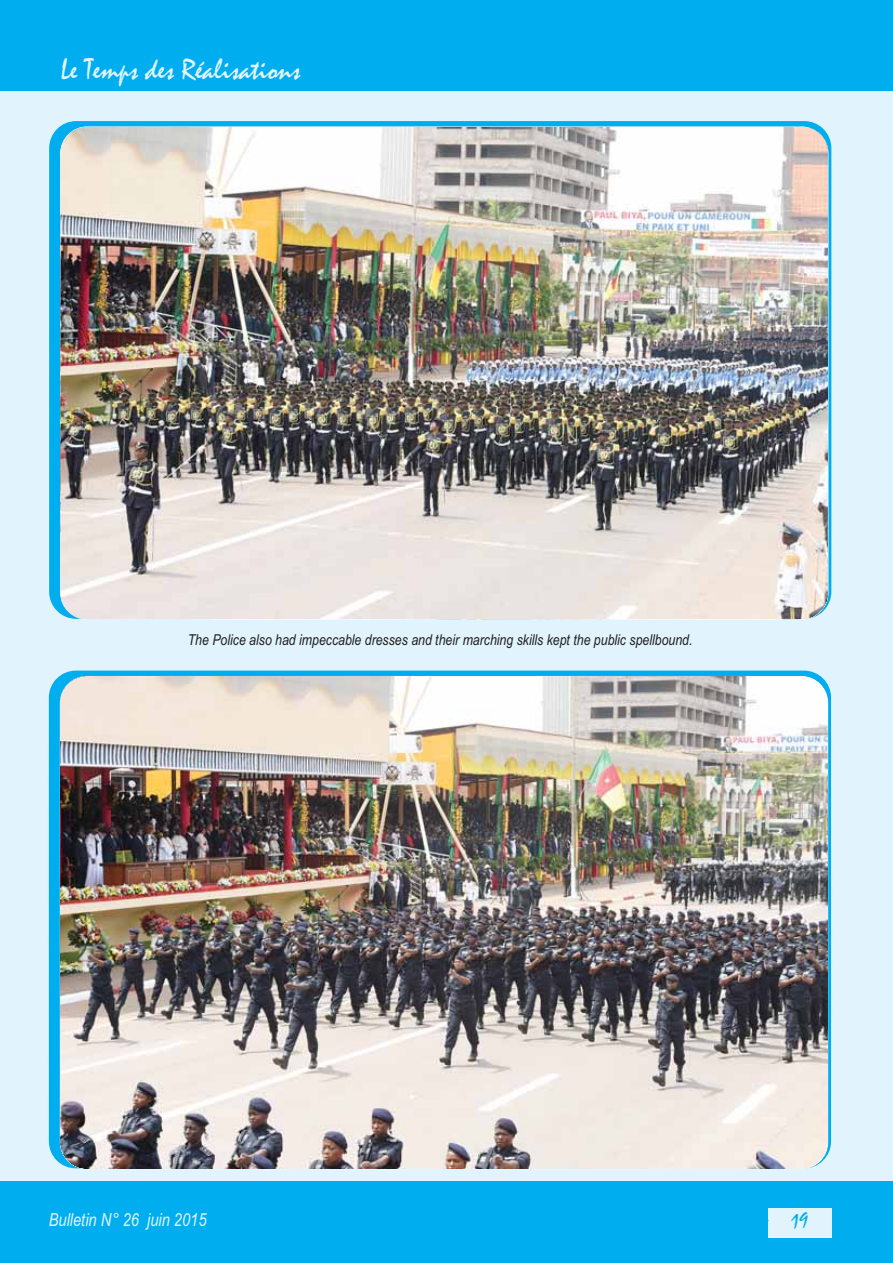
<style>
.page{position:relative;width:893px;height:1263px;background:#e1f4fd}
.page>*{position:absolute;margin:0;border:0;box-sizing:border-box;transform-origin:0 0}
.t1{font:30px "Mistral";color:#e1f4fd}
.t2{font:21px "Mistral";color:#00aeef}
.t3{font:italic 18px "Arial Narrow";color:#e1f4fd}
.t4{font:italic 15px "Arial Narrow";color:#231f20}
</style>
<div class="page">
<div style="left:0;top:1182px;width:893px;height:81px;background:#00aeef"></div>
<div style="left:0;top:0;width:893px;height:90px;background:#00aeef"></div>
<div style="left:768px;top:1208px;width:63px;height:29px;background:#e1f4fd"></div>
<div style="left:49px;top:121px;width:782px;height:498px;background:#00aeef;border-radius:27px"></div>
<img style="left:60px;top:126px;width:768px;height:494px;border-radius:27px">
<div style="left:49px;top:671px;width:782px;height:497px;background:#00aeef;border-radius:27px"></div>
<img style="left:60px;top:676px;width:768px;height:493px;border-radius:27px">
<h1 class="t1" style="left:61px;top:58px;width:241px">Le Temps des Réalisations</h1>
<p class="t4" style="left:188px;top:634px;width:506px">The Police also had impeccable dresses and their marching skills kept the public spellbound.</p>
<p class="t3" style="left:49px;top:1213px;width:159px">Bulletin N° 26 juin 2015</p>
<h2 class="t2" style="left:791px;top:1212px;width:18px">19</h2>
</div>
